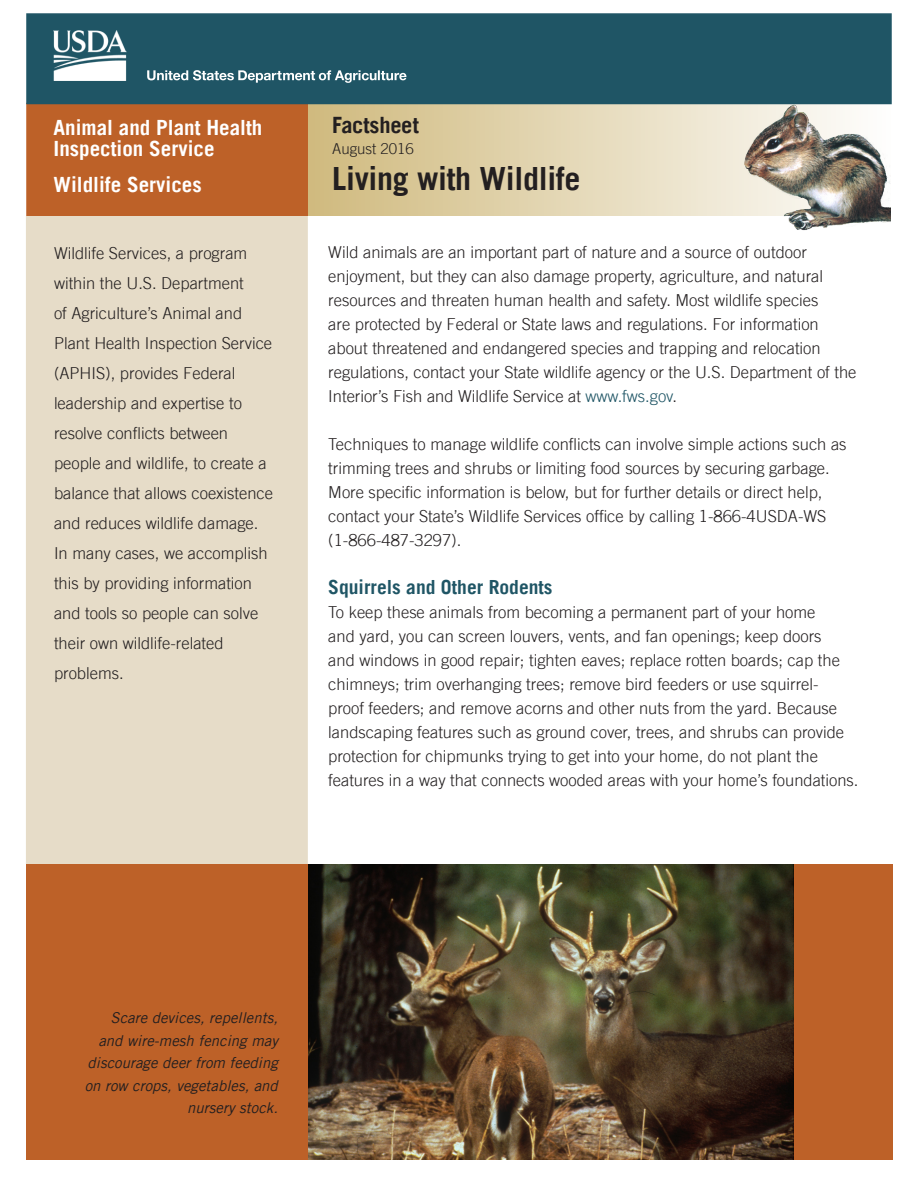
<style>
.page{position:relative;width:918px;height:1188px;background:#fff}
.page>*{position:absolute;margin:0;border:0;box-sizing:border-box;transform-origin:0 0}
.t1{font:700 31.95px "Trade Gothic LT";letter-spacing:-.01em;color:#231f20}
.t2{font:700 22.5px "Trade Gothic LT";letter-spacing:-.01em;color:#231f20}
.t3{font:700 21px "Trade Gothic LT";color:#fff}
.t4{font:700 19.5px "Trade Gothic LT";color:#1f5565}
.Sidebar_text{font:300 16.5px/24px "Trade Gothic LT";color:#231f20}
.t5{font:italic 15px/22.5px "Trade Gothic LT";color:#231f20;text-align:right}
.t6{font:300 15px "Trade Gothic LT";color:#231f20}
.s1{color:#1f5565}
</style>
<div class="page">
<div style="left:26px;top:216px;width:282px;height:648px;background:#e6dcc8"></div>
<div style="left:26px;top:864px;width:866px;height:296px;background:#bd6128"></div>
<svg style="left:308px;top:104px;width:583px;height:112px;background:#e0d2ac"></svg>
<img style="left:309px;top:864px;width:484px;height:296px">
<div style="left:26px;top:103px;width:282px;height:113px;background:#bd6128;border:2px solid #bd6128"></div>
<div style="left:26px;top:13px;width:866px;height:91px;background:#1f5565;border:2px solid #1f5565"></div>
<svg style="left:147px;top:70px;width:259px;height:13px"></svg>
<img style="left:54px;top:30px;width:73px;height:50px">
<img style="left:737px;top:104px;width:153px;height:127px">
<p class="t3" style="left:54px;top:114px;width:210px">Animal and Plant Health</p>
<p class="t3" style="left:54px;top:135px;width:163px">Inspection Service</p>
<p class="t3" style="left:54px;top:171px;width:150px">Wildlife Services</p>
<p class="Sidebar_text" style="left:54px;top:238px;width:221px;line-height:30px">Wildlife Services, a program within the U.S. Department<br>of Agriculture’s Animal and<br>Plant Health Inspection Service (APHIS), provides Federal leadership and expertise to resolve conflicts between people and wildlife, to create a balance that allows coexistence and reduces wildlife damage.<br>In many cases, we accomplish this by providing information and tools so people can solve their own wildlife-related problems.</p>
<p class="t2" style="left:332px;top:111px;width:88px">Factsheet</p>
<p class="t6" style="left:332px;top:140px;width:83px">August 2016</p>
<p class="t1" style="left:332px;top:159px;width:250px">Living with Wildlife</p>
<p class="Sidebar_text" style="left:328px;top:240px;width:530px">Wild animals are an important part of nature and a source of outdoor enjoyment, but they can also damage property, agriculture, and natural resources and threaten human health and safety. Most wildlife species<br>are protected by Federal or State laws and regulations. For information about threatened and endangered species and trapping and relocation regulations, contact your State wildlife agency or the U.S. Department of the Interior’s Fish and Wildlife Service at <span class="s1">www.fws.gov</span>.</p>
<p class="Sidebar_text" style="left:328px;top:432px;width:520px">Techniques to manage wildlife conflicts can involve simple actions such as trimming trees and shrubs or limiting food sources by securing garbage.<br>More specific information is below, but for further details or direct help, contact your State’s Wildlife Services office by calling 1-866-4USDA-WS</p>
<p class="Sidebar_text" style="left:328px;top:528px;width:134px">(1-866-487-3297).</p>
<p class="t4" style="left:328px;top:575px;width:226px">Squirrels and Other Rodents</p>
<p class="Sidebar_text" style="left:328px;top:600px;width:532px">To keep these animals from becoming a permanent part of your home<br>and yard, you can screen louvers, vents, and fan openings; keep doors<br>and windows in good repair; tighten eaves; replace rotten boards; cap the chimneys; trim overhanging trees; remove bird feeders or use squirrel&shy;proof feeders; and remove acorns and other nuts from the yard. Because landscaping features such as ground cover, trees, and shrubs can provide protection for chipmunks trying to get into your home, do not plant the features in a way that connects wooded areas with your home’s foundations.</p>
<p class="t5" style="left:85px;top:1007px;width:195px">Scare devices, repellents, and wire-mesh fencing may discourage deer from feeding on row crops, vegetables, and nursery stock.</p>
</div>
